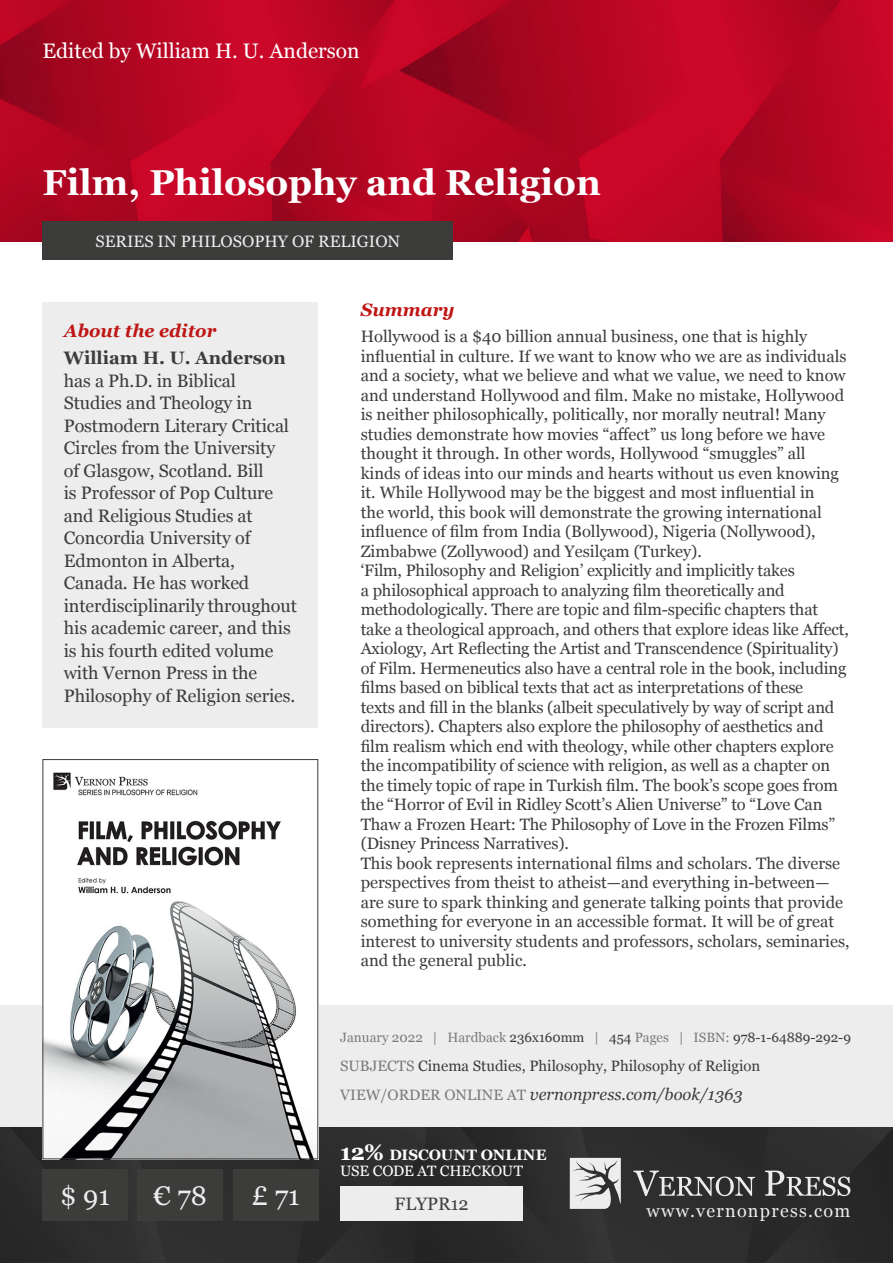
<style>
.page{position:relative;width:893px;height:1263px;background:#fff}
.page>*{position:absolute;margin:0;border:0;box-sizing:border-box;transform-origin:0 0}
.t1{font:700 36px "Georgia";color:#fff}
.t2{font:27px "Georgia";color:#ededed}
.t3{font:21px "Georgia";color:#fff}
.t4{font:18px/22.5px "Georgia";letter-spacing:-.005em;color:#3c3c3b}
.t5{font:italic 700 18px "Georgia";color:#be1716}
.t6{font:18px "Georgia";letter-spacing:.07em;color:#ededed}
.t7{font:700 18px "Georgia";color:#3c3c3b}
.t8{font:18px "Georgia";color:#404040}
.t9{font:16.5px/19.5px "Georgia";color:#3c3c3b}
.t10{font:italic 16.5px "Georgia";color:#3c3c3b}
.t11{font:16.5px "Georgia";color:#ededed}
.t12{font:15px "Georgia";color:#3c3c3b}
.t13{font:15px/16.5px "Georgia";letter-spacing:-.015em;color:#fff}
.t14{font:13.5px "Georgia";color:#7c7b7b}
.s1{color:#3c3c3b}
.s2{color:#7c7b7b}
.s3{font-style:normal;font-size:15px;color:#7c7b7b}
.s4{font-weight:700;font-size:22.5px}
.s5{font-weight:700}
</style>
<div class="page">
<img style="left:0;top:0;width:893px;height:242px">
<div style="left:0;top:1127px;width:893px;height:136px;background:#2d2d2d"></div>
<svg style="left:633px;top:1170px;width:122px;height:26px;background:#5b5b5b"></svg>
<svg style="left:765px;top:1170px;width:85px;height:26px;background:#636363"></svg>
<svg style="left:570px;top:1158px;width:51px;height:51px;background:#c2c2c2"></svg>
<div style="left:43px;top:302px;width:275px;height:425px;background:#ededed"></div>
<div style="left:0;top:1005px;width:893px;height:122px;background:#ededed"></div>
<div style="left:43px;top:1169px;width:85px;height:51px;background:#3c3c3b"></div>
<div style="left:138px;top:1169px;width:85px;height:51px;background:#3c3c3b"></div>
<div style="left:233px;top:1169px;width:85px;height:51px;background:#3c3c3b"></div>
<div style="left:340px;top:1186px;width:183px;height:34px;background:#ededed"></div>
<img style="left:45px;top:772px;width:271px;height:385px">
<div style="left:43px;top:759px;width:275px;height:400px;border:1px solid #3c3c3b"></div>
<div style="left:43px;top:221px;width:410px;height:38px;background:#3c3c3b"></div>
<p class="t3" style="left:43px;top:36px;width:319px">Edited by William H. U. Anderson</p>
<h1 class="t1" style="left:43px;top:155px;width:560px">Film, Philosophy and Religion</h1>
<p class="t11" style="left:96px;top:229px;width:306px">SERIES IN PHILOSOPHY OF RELIGION</p>
<p class="t5" style="left:64px;top:317px;width:154px">About the editor</p>
<p class="t7" style="left:64px;top:345px;width:224px">William H. U. Anderson</p>
<p class="t4" style="left:64px;top:369px;width:235px">has a Ph.D. in Biblical<br>Studies and Theology in<br>Postmodern Literary Critical<br>Circles from the University<br>of Glasgow, Scotland. Bill<br>is Professor of Pop Culture and Religious Studies at<br>Concordia University of<br>Edmonton in Alberta,<br>Canada. He has worked interdisciplinarily throughout his academic career, and this is his fourth edited volume with Vernon Press in the<br>Philosophy of Religion series.</p>
<p class="t5" style="left:361px;top:296px;width:95px">Summary</p>
<p class="t9" style="left:361px;top:326px;width:490px">Hollywood is a $40 billion annual business, one that is highly influential in culture. If we want to know who we are as individuals and a society, what we believe and what we value, we need to know and understand Hollywood and film. Make no mistake, Hollywood is neither philosophically, politically, nor morally neutral! Many studies demonstrate how movies “affect” us long before we have thought it through. In other words, Hollywood “smuggles” all kinds of ideas into our minds and hearts without us even knowing it. While Hollywood may be the biggest and most influential in<br>the world, this book will demonstrate the growing international influence of film from India (Bollywood), Nigeria (Nollywood), Zimbabwe (Zollywood) and Yesilçam (Turkey).<br>‘Film, Philosophy and Religion’ explicitly and implicitly takes<br>a philosophical approach to analyzing film theoretically and methodologically. There are topic and film-specific chapters that take a theological approach, and others that explore ideas like Affect, Axiology, Art Reflecting the Artist and Transcendence (Spirituality) of Film. Hermeneutics also have a central role in the book, including films based on biblical texts that act as interpretations of these<br>texts and fill in the blanks (albeit speculatively by way of script and directors). Chapters also explore the philosophy of aesthetics and film realism which end with theology, while other chapters explore the incompatibility of science with religion, as well as a chapter on the timely topic of rape in Turkish film. The book’s scope goes from the “Horror of Evil in Ridley Scott’s Alien Universe” to “Love Can Thaw a Frozen Heart: The Philosophy of Love in the Frozen Films” (Disney Princess Narratives).<br>This book represents international films and scholars. The diverse perspectives from theist to atheist—and everything in-between— are sure to spark thinking and generate talking points that provide something for everyone in an accessible format. It will be of great interest to university students and professors, scholars, seminaries, and the general public.</p>
<p class="t14" style="left:340px;top:1027px;width:512px">January 2022 | Hardback <span class="s1">236x160mm</span> | <span class="s1">454</span> Pages | ISBN: <span class="s1">978-1-64889-292-9</span></p>
<p class="t12" style="left:340px;top:1055px;width:422px"><span class="s2">SUBJECTS</span> Cinema Studies, Philosophy, Philosophy of Religion</p>
<p class="t10" style="left:340px;top:1082px;width:404px"><span class="s3">VIEW/ORDER ONLINE AT</span> vernonpress.com/book/1363</p>
<p class="t13" style="left:340px;top:1146px;width:208px"><span class="s4">12%</span> <span class="s5">DISCOUNT ONLINE<br></span>USE CODE AT CHECKOUT</p>
<h2 class="t2" style="left:60px;top:1176px;width:51px">$ 91</h2>
<h2 class="t2" style="left:154px;top:1176px;width:55px">€ 78</h2>
<h2 class="t2" style="left:251px;top:1176px;width:50px">£ 71</h2>
<p class="t8" style="left:395px;top:1191px;width:76px">FLYPR12</p>
<p class="t6" style="left:647px;top:1197px;width:205px">www.vernonpress.com</p>
</div>
